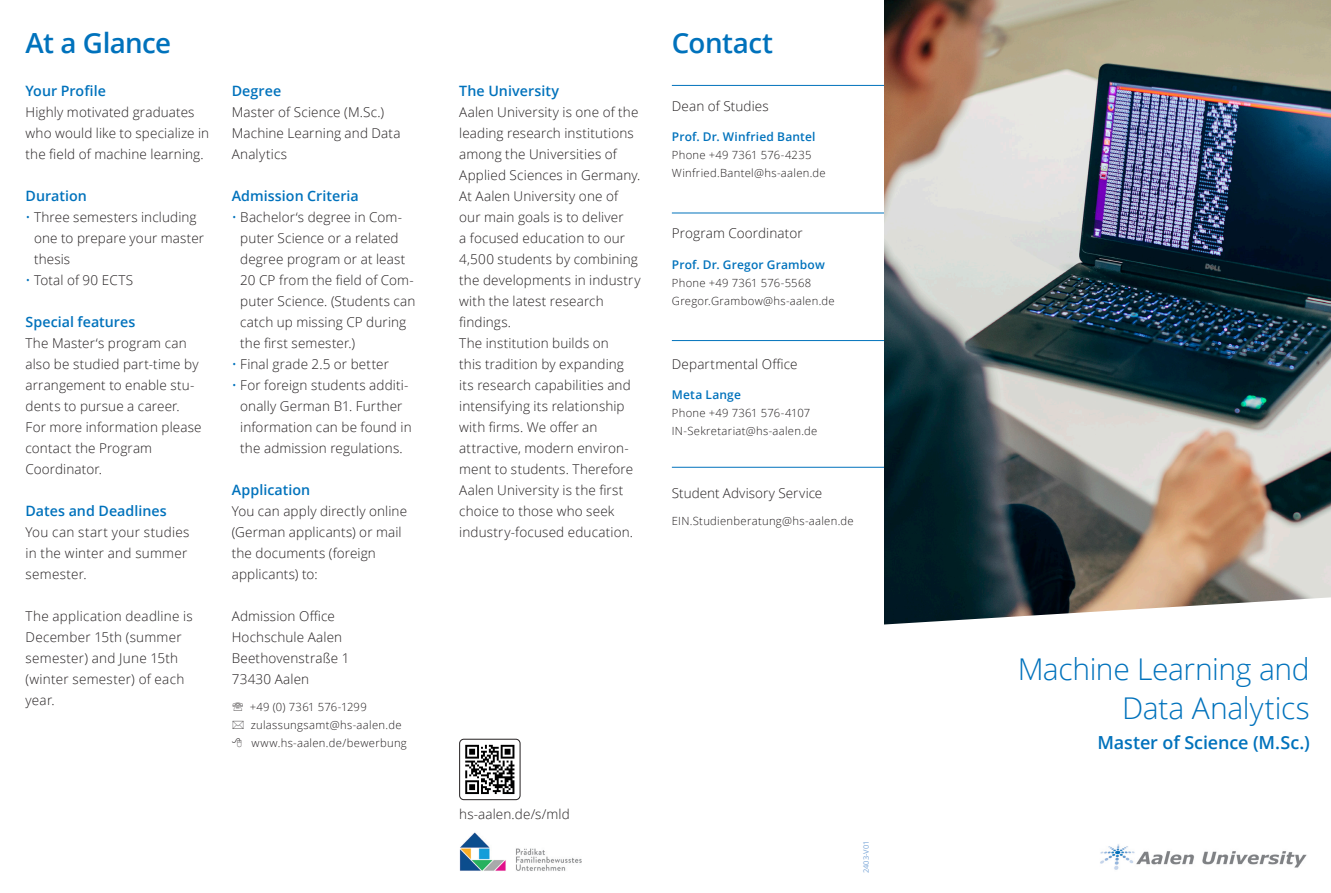
<style>
.page{position:relative;width:1331px;height:893px;background:#fff}
.page>*{position:absolute;margin:0;border:0;box-sizing:border-box;transform-origin:0 0}
.headline_cover_20pt{font:300 30px "Open Sans";letter-spacing:-.015em;color:#0072bc}
.headline_18_5pt{font:600 27.75px "Open Sans";letter-spacing:-.02em;color:#0072bc}
.headline_cover_20pt-2{font:600 18px "Open Sans";letter-spacing:-.005em;color:#0072bc}
.subline_9_5pt{font:600 14.25px "Open Sans";letter-spacing:.005em;color:#0072bc}
.kontakt_lauftext_7_5pt{font:600 14.25px "Open Sans";color:#0072bc}
.lauftext_9pt{font:300 13.5px/21px "Open Sans";letter-spacing:.01em;color:#231f20}
.kontakt_lauftext_7_5pt-2{font:300 13.5px/21px "Open Sans";letter-spacing:.02em;color:#231f20}
.subline_9_5pt-2{font:300 13.5px/21px "Open Sans";letter-spacing:.01em;color:#231f20}
.kontakt_subline_8pt{font:600 12px "Open Sans";letter-spacing:.015em;color:#0072bc}
.kontakt_lauftext_7_5pt-3{font:300 11.25px/18px "Open Sans";letter-spacing:.03em;color:#231f20}
.kontakt_subline_8pt-2{font:300 11.25px "Open Sans";letter-spacing:.025em;color:#231f20}
.t1{font:7.5px "Open Sans";color:#7ca7d8}
.s1{color:#0072bc}
</style>
<div class="page">
<hr style="left:672px;top:85px;width:212px;height:1px;background:#0072bc">
<hr style="left:672px;top:213px;width:212px;height:1px;background:#0072bc">
<hr style="left:672px;top:340px;width:212px;height:1px;background:#0072bc">
<hr style="left:672px;top:467px;width:212px;height:1px;background:#0072bc">
<img style="left:884px;top:0;width:447px;height:597px">
<svg style="left:884px;top:597px;width:447px;height:28px"></svg>
<img style="left:1100px;top:844px;width:207px;height:26px">
<div style="left:459px;top:739px;width:61px;height:61px;border:1px solid #231f20;border-radius:4px"></div>
<img style="left:459px;top:832px;width:122px;height:39px">
<svg style="left:465px;top:744px;width:50px;height:51px"></svg>
<svg style="left:465px;top:745px;width:49px;height:49px"></svg>
<p class="headline_18_5pt" style="left:26px;top:24px;width:147px">At a Glance</p>
<p class="headline_18_5pt" style="left:672px;top:24px;width:103px">Contact</p>
<p class="subline_9_5pt" style="left:26px;top:81px;width:82px">Your Profile</p>
<p class="lauftext_9pt" style="left:26px;top:101px;width:185px">Highly motivated graduates who would like to specialize in the field of machine learning.</p>
<p class="subline_9_5pt" style="left:26px;top:186px;width:63px">Duration</p>
<p class="lauftext_9pt" style="left:34px;top:206px;width:172px;text-indent:-9px"><span class="s1">•</span> Three semesters including one to prepare your master thesis</p>
<p class="lauftext_9pt" style="left:26px;top:269px;width:109px"><span class="s1">•</span> Total of 90 ECTS</p>
<p class="subline_9_5pt" style="left:26px;top:312px;width:111px">Special features</p>
<p class="lauftext_9pt" style="left:26px;top:332px;width:175px">The Master‘s program can also be studied part-time by arrangement to enable stu&shy;dents to pursue a career.</p>
<p class="lauftext_9pt" style="left:26px;top:416px;width:178px">For more information please contact the Program</p>
<p class="lauftext_9pt" style="left:26px;top:458px;width:78px">Coordinator.</p>
<p class="kontakt_lauftext_7_5pt" style="left:26px;top:501px;width:143px">Dates and Deadlines</p>
<p class="kontakt_lauftext_7_5pt-2" style="left:26px;top:521px;width:165px">You can start your studies in the winter and summer semester.</p>
<p class="kontakt_lauftext_7_5pt-2" style="left:26px;top:605px;width:169px">The application deadline is<br>December 15th (summer semester) and June 15th (winter semester) of each year.</p>
<p class="subline_9_5pt" style="left:232px;top:81px;width:51px">Degree</p>
<p class="lauftext_9pt" style="left:232px;top:101px;width:154px">Master of Science (M.Sc.)</p>
<p class="subline_9_5pt-2" style="left:232px;top:122px;width:170px">Machine Learning and Data<br>Analytics</p>
<p class="subline_9_5pt" style="left:232px;top:186px;width:129px">Admission Criteria</p>
<p class="lauftext_9pt" style="left:240px;top:206px;width:177px;text-indent:-9px"><span class="s1">•</span> Bachelor‘s degree in Com&shy;puter Science or a related degree program or at least<br>20 CP from the field of Com&shy;puter Science. (Students can catch up missing CP during the first semester.)</p>
<p class="lauftext_9pt" style="left:232px;top:353px;width:159px"><span class="s1">•</span> Final grade 2.5 or better</p>
<p class="lauftext_9pt" style="left:240px;top:374px;width:173px;text-indent:-9px"><span class="s1">•</span> For foreign students additi&shy;onally German B1. Further information can be found in the admission regulations.</p>
<p class="subline_9_5pt" style="left:232px;top:480px;width:80px">Application</p>
<p class="lauftext_9pt" style="left:232px;top:500px;width:177px">You can apply directly online</p>
<p class="lauftext_9pt" style="left:232px;top:521px;width:171px">(German applicants) or mail</p>
<p class="lauftext_9pt" style="left:232px;top:542px;width:146px">the documents (foreign</p>
<p class="lauftext_9pt" style="left:232px;top:563px;width:87px">applicants) to:</p>
<p class="lauftext_9pt" style="left:232px;top:605px;width:105px">Admission Office</p>
<p class="lauftext_9pt" style="left:232px;top:626px;width:112px">Hochschule Aalen</p>
<p class="lauftext_9pt" style="left:232px;top:647px;width:119px">Beethovenstraße 1</p>
<p class="lauftext_9pt" style="left:232px;top:668px;width:79px">73430 Aalen</p>
<p class="kontakt_lauftext_7_5pt-3" style="left:250px;top:698px;width:118px">+49 (0) 7361 576-1299</p>
<p class="kontakt_lauftext_7_5pt-3" style="left:251px;top:716px;width:152px">zulassungsamt@hs-aalen.de</p>
<p class="kontakt_lauftext_7_5pt-3" style="left:252px;top:734px;width:157px">www.hs-aalen.de/bewerbung</p>
<p class="subline_9_5pt" style="left:459px;top:81px;width:102px">The University</p>
<p class="lauftext_9pt" style="left:459px;top:101px;width:183px">Aalen University is one of the leading research institutions among the Universities of<br>Applied Sciences in Germany.</p>
<p class="lauftext_9pt" style="left:459px;top:185px;width:183px">At Aalen University one of our main goals is to deliver<br>a focused education to our<br>4,500 students by combining the developments in industry with the latest research findings.</p>
<p class="lauftext_9pt" style="left:459px;top:332px;width:173px">The institution builds on this tradition by expanding its research capabilities and intensifying its relationship with firms. We offer an</p>
<p class="lauftext_9pt" style="left:459px;top:437px;width:175px">attractive, modern environ&shy;ment to students. Therefore<br>Aalen University is the first choice to those who seek industry-focused education.</p>
<p class="lauftext_9pt" style="left:672px;top:95px;width:98px">Dean of Studies</p>
<p class="kontakt_subline_8pt" style="left:672px;top:129px;width:145px">Prof. Dr. Winfried Bantel</p>
<p class="kontakt_lauftext_7_5pt-3" style="left:672px;top:146px;width:155px">Phone +49 7361 576-4235<br>Winfried.Bantel@hs-aalen.de</p>
<p class="lauftext_9pt" style="left:672px;top:223px;width:132px">Program Coordinator</p>
<p class="kontakt_subline_8pt" style="left:672px;top:256px;width:154px">Prof. Dr. Gregor Grambow</p>
<p class="kontakt_lauftext_7_5pt-3" style="left:672px;top:273px;width:164px">Phone +49 7361 576-5568<br>Gregor.Grambow@hs-aalen.de</p>
<p class="lauftext_9pt" style="left:672px;top:353px;width:127px">Departmental Office</p>
<p class="kontakt_subline_8pt" style="left:672px;top:386px;width:71px">Meta Lange</p>
<p class="kontakt_lauftext_7_5pt-3" style="left:672px;top:404px;width:147px">Phone +49 7361 576-4107<br>IN-Sekretariat@hs-aalen.de</p>
<p class="lauftext_9pt" style="left:672px;top:482px;width:152px">Student Advisory Service</p>
<p class="kontakt_subline_8pt-2" style="left:672px;top:513px;width:183px">EIN.Studienberatung@hs-aalen.de</p>
<p class="lauftext_9pt" style="left:459px;top:803px;width:112px">hs-aalen.de/s/mld</p>
<p class="t1" style="left:861px;top:873px;width:34px;rotate:-90deg">2403-V01</p>
<p class="headline_cover_20pt" style="left:1018px;top:649px;width:294px">Machine Learning and</p>
<p class="headline_cover_20pt" style="left:1122px;top:688px;width:189px">Data Analytics</p>
<p class="headline_cover_20pt-2" style="left:1097px;top:730px;width:214px">Master of Science (M.Sc.)</p>
</div>
